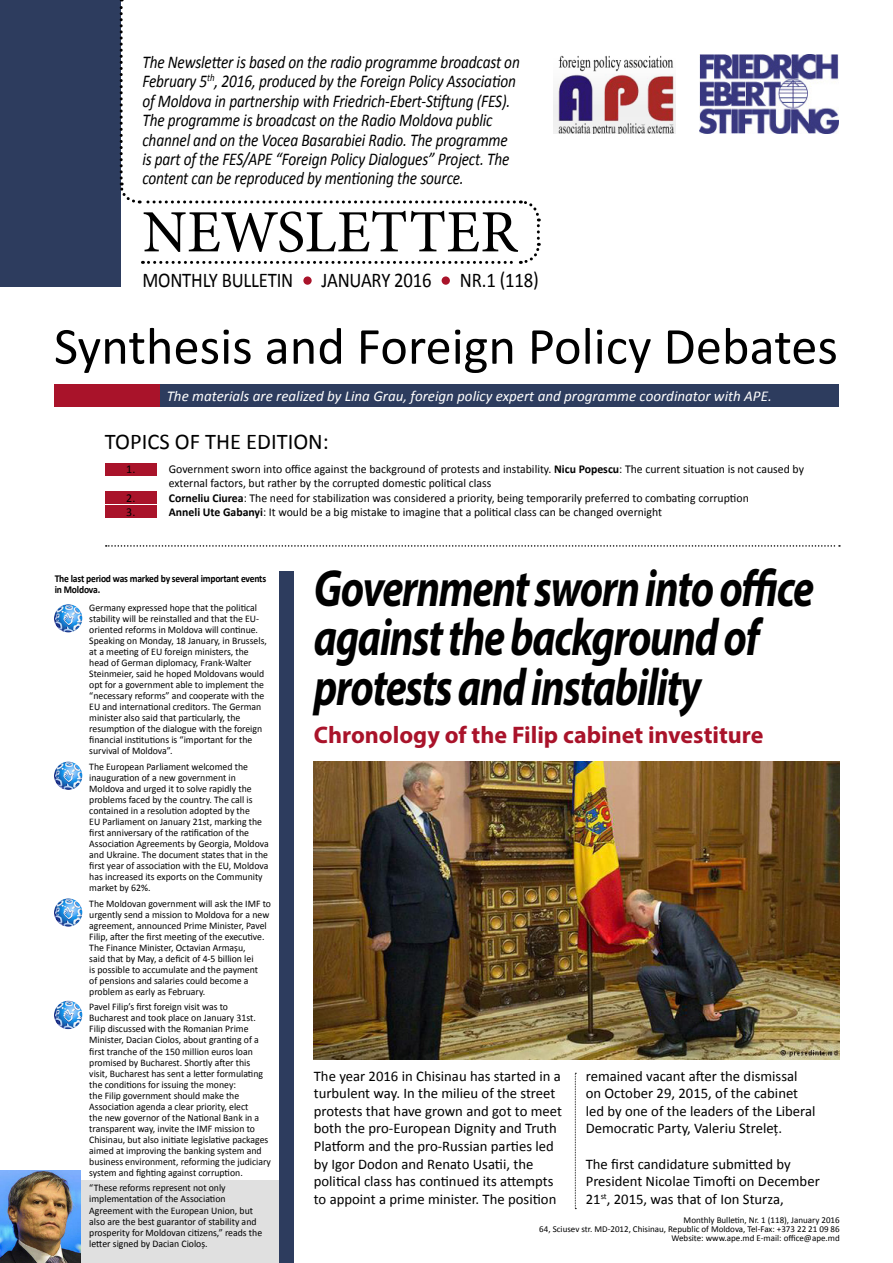
<style>
.page{position:relative;width:893px;height:1263px;background:#fff}
.page>*{position:absolute;margin:0;border:0;box-sizing:border-box;transform-origin:0 0}
.t1{font:60px "Minion Pro";color:#000}
.t2{font:italic 700 52.5px/49.5px "Myriad Pro";letter-spacing:-.03em;color:#000;scale:.8 1}
.t3{font:52.5px "Calibri";color:#000}
.t4{font:700 24px "Myriad Pro";color:#a9132a}
.t5{font:22.5px "Calibri";color:#000}
.t6{font:21px "Calibri";letter-spacing:-.01em;color:#000;scale:.89 1}
.t7{font:italic 18px/19.5px "Calibri";letter-spacing:-.01em;color:#000;scale:.85 1}
.t8{font:italic 15px "Calibri";color:#fff}
.t9{font:14.7px/17.7px "Calibri";color:#000}
.t10{font:12px/14.4px "Calibri";color:#000}
.t11{font:700 10.5px/10.5px "Calibri";letter-spacing:-.02em;color:#000;scale:.91 1}
.t12{font:10.05px/11.1px "Calibri";color:#000}
.t13{font:9px/9px "Calibri";color:#000;text-align:right}
.s1{font-weight:700}
</style>
<div class="page">
<div style="left:0;top:1181px;width:287px;height:82px;background:#e0e0e0"></div>
<div style="left:280px;top:571px;width:14px;height:692px;background:#2d3c5e"></div>
<img style="left:54px;top:762px;width:28px;height:28px;border-radius:14px">
<img style="left:54px;top:898px;width:28px;height:29px;border-radius:14px">
<img style="left:54px;top:1001px;width:28px;height:28px;border-radius:14px">
<img style="left:54px;top:604px;width:28px;height:28px;border-radius:14px">
<svg style="left:575px;top:1073px;width:1px;height:136px"></svg>
<img style="left:0;top:1171px;width:80px;height:92px">
<img style="left:314px;top:762px;width:526px;height:298px">
<svg style="left:106px;top:545px;width:734px;height:2px"></svg>
<div style="left:105px;top:463px;width:52px;height:12px;background:#a9132a"></div>
<div style="left:105px;top:506px;width:52px;height:12px;background:#a9132a"></div>
<div style="left:105px;top:491px;width:52px;height:12px;background:#a9132a"></div>
<div style="left:54px;top:384px;width:679px;height:23px;background:#a9132a"></div>
<div style="left:0;top:0;width:120px;height:286px;background:#2d3c5e"></div>
<div style="left:160px;top:384px;width:679px;height:23px;background:#2d3c5e"></div>
<div style="left:302px;top:275px;width:11px;height:11px;background:#a9132a;border-radius:50%"></div>
<div style="left:301px;top:274px;width:13px;height:13px;border:2px solid #fff;border-radius:50%"></div>
<svg style="left:441px;top:275px;width:10px;height:11px"></svg>
<div style="left:439px;top:274px;width:13px;height:13px;border:2px solid #fff;border-radius:50%"></div>
<img style="left:700px;top:54px;width:139px;height:80px">
<img style="left:553px;top:55px;width:123px;height:79px">
<svg style="left:119px;top:0;width:422px;height:265px"></svg>
<p class="t7" style="left:142px;top:51px;width:445px">The Newsletter is based on the radio programme broadcast on February 5<sup>th</sup>, 2016, produced by the Foreign Policy Association of Moldova in partnership with Friedrich-Ebert-Stiftung (FES).<br>The programme is broadcast on the Radio Moldova public channel and on the Vocea Basarabiei Radio. The programme is part of the FES/APE “Foreign Policy Dialogues” Project. The content can be reproduced by mentioning the source.</p>
<h1 class="t1" style="left:142px;top:192px;width:377px">NEWSLETTER</h1>
<h3 class="t6" style="left:142px;top:267px;width:171px">MONTHLY BULLETIN</h3>
<h3 class="t6" style="left:322px;top:267px;width:125px">JANUARY 2016</h3>
<h3 class="t6" style="left:460px;top:267px;width:90px">NR.1 (118)</h3>
<h2 class="t3" style="left:54px;top:314px;width:785px">Synthesis and Foreign Policy Debates</h2>
<h3 class="t8" style="left:167px;top:387px;width:607px">The materials are realized by Lina Grau, foreign policy expert and programme coordinator with APE.</h3>
<h3 class="t5" style="left:105px;top:428px;width:225px">TOPICS OF THE EDITION:</h3>
<p class="t10" style="left:126px;top:461px;width:11px">1.</p>
<p class="t10" style="left:169px;top:461px;width:637px">Government sworn into office against the background of protests and instability. <span class="s1">Nicu Popescu</span>: The current situation is not caused by external factors, but rather by the corrupted domestic political class</p>
<p class="t10" style="left:126px;top:490px;width:11px">2.</p>
<p class="t10" style="left:169px;top:490px;width:581px"><span class="s1">Corneliu Ciurea</span>: The need for stabilization was considered a priority, being temporarily preferred to combating corruption</p>
<p class="t10" style="left:126px;top:504px;width:11px">3.</p>
<p class="t10" style="left:169px;top:504px;width:495px"><span class="s1">Anneli Ute Gabanyi</span>: It would be a big mistake to imagine that a political class can be changed overnight</p>
<p class="t11" style="left:55px;top:573px;width:234px">The last period was marked by several important events in Moldova.</p>
<p class="t12" style="left:89px;top:601px;width:179px">Germany expressed hope that the political stability will be reinstalled and that the EU&shy;oriented reforms in Moldova will continue.<br>Speaking on Monday, 18 January, in Brussels, at a meeting of EU foreign ministers, the head of German diplomacy, Frank-Walter Steinmeier, said he hoped Moldovans would opt for a government able to implement the “necessary reforms” and cooperate with the EU and international creditors. The German minister also said that particularly, the resumption of the dialogue with the foreign financial institutions is “important for the survival of Moldova”.</p>
<p class="t12" style="left:89px;top:760px;width:181px">The European Parliament welcomed the inauguration of a new government in Moldova and urged it to solve rapidly the problems faced by the country. The call is contained in a resolution adopted by the<br>EU Parliament on January 21st, marking the first anniversary of the ratification of the Association Agreements by Georgia, Moldova and Ukraine. The document states that in the first year of association with the EU, Moldova has increased its exports on the Community market by 62%.</p>
<p class="t12" style="left:89px;top:897px;width:183px">The Moldovan government will ask the IMF to urgently send a mission to Moldova for a new agreement, announced Prime Minister, Pavel Filip, after the first meeting of the executive.<br>The Finance Minister, Octavian Armaşu,<br>said that by May, a deficit of 4-5 billion lei<br>is possible to accumulate and the payment<br>of pensions and salaries could become a problem as early as February.</p>
<p class="t12" style="left:89px;top:1001px;width:183px">Pavel Filip’s first foreign visit was to<br>Bucharest and took place on January 31st.<br>Filip discussed with the Romanian Prime Minister, Dacian Ciolos, about granting of a first tranche of the 150 million euros loan promised by Bucharest. Shortly after this visit, Bucharest has sent a letter formulating the conditions for issuing the money:<br>the Filip government should make the Association agenda a clear priority, elect<br>the new governor of the National Bank in a transparent way, invite the IMF mission to Chisinau, but also initiate legislative packages aimed at improving the banking system and business environment, reforming the judiciary system and fighting against corruption.</p>
<p class="t12" style="left:89px;top:1182px;width:174px">“These reforms represent not only implementation of the Association Agreement with the European Union, but also are the best guarantor of stability and prosperity for Moldovan citizens,” reads the letter signed by Dacian Cioloş.</p>
<h2 class="t2" style="left:314px;top:561px;width:627px">Government sworn into office against the background of protests and instability</h2>
<h3 class="t4" style="left:314px;top:719px;width:451px">Chronology of the Filip cabinet investiture</h3>
<p class="t9" style="left:314px;top:1066px;width:250px">The year 2016 in Chisinau has started in a turbulent way. In the milieu of the street protests that have grown and got to meet both the pro-European Dignity and Truth Platform and the pro-Russian parties led by Igor Dodon and Renato Usatii, the political class has continued its attempts to appoint a prime minister. The position</p>
<h3 class="t9" style="left:586px;top:1066px;width:231px">remained vacant after the dismissal on October 29, 2015, of the cabinet led by one of the leaders of the Liberal Democratic Party, Valeriu Streleţ.</h3>
<h3 class="t9" style="left:586px;top:1154px;width:235px">The first candidature submitted by<br>President Nicolae Timofti on December<br>21<sup>st</sup>, 2015, was that of Ion Sturza,</h3>
<p class="t13" style="left:539px;top:1215px;width:302px">Monthly Bulletin, Nr. 1 (118), January 2016<br>64, Sciusev str. MD-2012, Chisinau, Republic of Moldova, Tel-Fax: +373 22 21 09 86<br>Website: www.ape.md E-mail: office@ape.md</p>
</div>
